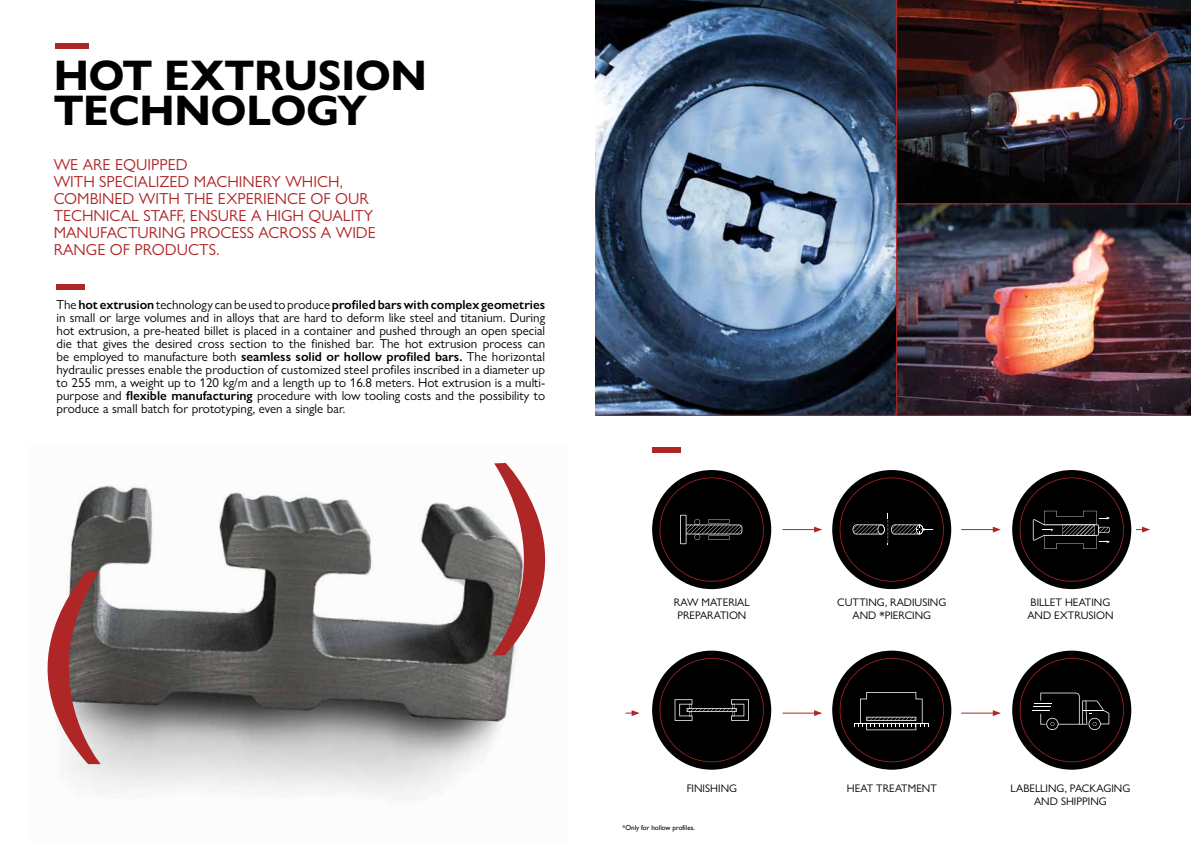
<style>
.page{position:relative;width:1191px;height:842px;background:#fff}
.page>*{position:absolute;margin:0;border:0;box-sizing:border-box;transform-origin:0 0}
.t1{font:700 43px/35px "Gill Sans Nova";letter-spacing:-.01em;color:#000}
.t2{font:16px/17px "Gill Sans Nova";color:#af2627}
.t3{font:13px/13px "Gill Sans Nova";color:#000;text-align:justify}
.t4{font:11px/13.2px "Gill Sans Nova";color:#000;text-align:center}
.t5{font:7px "Gill Sans Nova";color:#000}
.s1{font-weight:600}
</style>
<div class="page">
<img style="left:68px;top:462px;width:447px;height:332px">
<div style="left:55px;top:43px;width:34px;height:6px;background:#af2627"></div>
<div style="left:57px;top:284px;width:28px;height:6px;background:#af2627"></div>
<div style="left:652px;top:447px;width:28px;height:6px;background:#af2627"></div>
<svg style="left:47px;top:571px;width:54px;height:193px"></svg>
<svg style="left:492px;top:463px;width:54px;height:192px"></svg>
<img style="left:897px;top:0;width:294px;height:415px">
<img style="left:595px;top:0;width:301px;height:415px">
<hr style="left:896px;top:0;width:1px;height:415px;background:#af2627">
<hr style="left:897px;top:203px;width:294px;height:1px;background:#af2627">
<hr style="left:595px;top:415px;width:596px;height:1px;background:#af2627">
<div style="left:652px;top:470px;width:119px;height:119px;background:#000;border-radius:50%"></div>
<svg style="left:659px;top:477px;width:104px;height:105px"></svg>
<div style="left:832px;top:470px;width:119px;height:119px;background:#000;border-radius:50%"></div>
<svg style="left:839px;top:477px;width:104px;height:105px"></svg>
<div style="left:1012px;top:470px;width:119px;height:119px;background:#000;border-radius:50%"></div>
<svg style="left:1019px;top:477px;width:104px;height:105px"></svg>
<div style="left:652px;top:651px;width:119px;height:119px;background:#000;border-radius:50%"></div>
<svg style="left:659px;top:658px;width:104px;height:104px"></svg>
<div style="left:832px;top:651px;width:119px;height:119px;background:#000;border-radius:50%"></div>
<svg style="left:839px;top:658px;width:105px;height:104px"></svg>
<div style="left:1012px;top:651px;width:119px;height:119px;background:#000;border-radius:50%"></div>
<svg style="left:1019px;top:658px;width:104px;height:104px"></svg>
<hr style="left:782px;top:529px;width:33px;height:1px;background:#af2627">
<svg style="left:814px;top:527px;width:8px;height:5px"></svg>
<hr style="left:961px;top:529px;width:33px;height:1px;background:#af2627">
<svg style="left:992px;top:527px;width:9px;height:5px"></svg>
<svg style="left:625px;top:710px;width:15px;height:6px"></svg>
<hr style="left:782px;top:713px;width:33px;height:1px;background:#af2627">
<svg style="left:814px;top:710px;width:8px;height:6px"></svg>
<hr style="left:961px;top:713px;width:33px;height:1px;background:#af2627">
<svg style="left:992px;top:710px;width:9px;height:6px"></svg>
<svg style="left:1136px;top:527px;width:14px;height:5px"></svg>
<h1 class="t1" style="left:54px;top:58px;width:375px">HOT EXTRUSION<br>TECHNOLOGY</h1>
<p class="t2" style="left:54px;top:156px;width:324px">WE ARE EQUIPPED<br>WITH SPECIALIZED MACHINERY WHICH,<br>COMBINED WITH THE EXPERIENCE OF OUR<br>TECHNICAL STAFF, ENSURE A HIGH QUALITY<br>MANUFACTURING PROCESS ACROSS A WIDE<br>RANGE OF PRODUCTS.</p>
<p class="t3" style="left:57px;top:297px;width:490px">The <span class="s1">hot extrusion</span> technology can be used to produce <span class="s1">profiled bars with complex geometries </span>in small or large volumes and in alloys that are hard to deform like steel and titanium. During hot extrusion, a pre-heated billet is placed in a container and pushed through an open special die that gives the desired cross section to the finished bar. The hot extrusion process can be employed to manufacture both <span class="s1">seamless solid or hollow profiled bars.</span> The horizontal hydraulic presses enable the production of customized steel profiles inscribed in a diameter up to 255 mm, a weight up to 120 kg/m and a length up to 16.8 meters. Hot extrusion is a multi&shy;purpose and <span class="s1">flexible manufacturing</span> procedure with low tooling costs and the possibility to produce a small batch for prototyping, even a single bar.</p>
<p class="t4" style="left:674px;top:596px;width:77px">RAW MATERIAL<br>PREPARATION</p>
<p class="t4" style="left:837px;top:596px;width:111px">CUTTING, RADIUSING<br>AND *PIERCING</p>
<p class="t4" style="left:1027px;top:596px;width:88px;text-align:left">BILLET HEATING<br>AND EXTRUSION</p>
<p class="t4" style="left:686px;top:781px;width:52px">FINISHING</p>
<p class="t4" style="left:846px;top:781px;width:91px">HEAT TREATMENT</p>
<p class="t4" style="left:1010px;top:781px;width:121px">LABELLING, PACKAGING<br>AND SHIPPING</p>
<p class="t5" style="left:622px;top:823px;width:74px">*Only for hollow profiles.</p>
</div>
